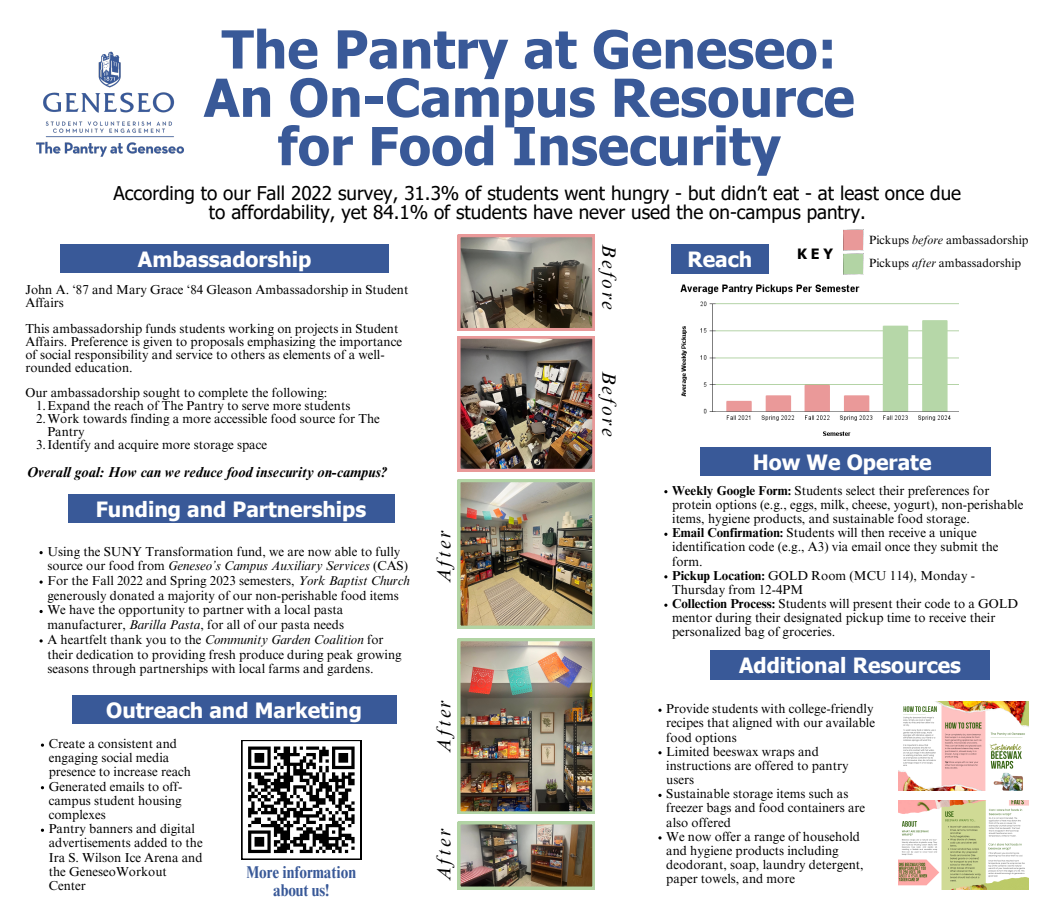
<style>
.page{position:relative;width:1059px;height:908px;background:#fff}
.page>*{position:absolute;margin:0;border:0;box-sizing:border-box;transform-origin:0 0}
.t1{font:700 52.5px/48.3px "Tahoma";color:#395998;text-align:center}
.t2{font:700 21px "Tahoma";color:#fff}
.t3{font:italic 19.63px "Times NRMT Pro";letter-spacing:.12em;color:#000}
.t4{font:18.9px/19.2px "Tahoma";color:#000;text-align:center}
.t5{font:700 condensed 17.01px/18.6px "Times NRMT Pro";color:#395998;text-align:center}
.t6{font:italic 700 14.35px "Times NRMT Pro";color:#000}
.t7{font:700 14.21px "Tahoma";color:#000}
.t8{font:12.95px/14.2px "Times NRMT Pro";color:#000}
.t9{font:11.94px "Times NRMT Pro";color:#000}
.s1{font-style:italic}
.s2{font-weight:700}
</style>
<div class="page">
<img style="left:843px;top:230px;width:20px;height:20px">
<img style="left:843px;top:254px;width:20px;height:20px">
<img style="left:898px;top:701px;width:130px;height:89px">
<img style="left:898px;top:800px;width:130px;height:88px">
<img style="left:458px;top:336px;width:136px;height:135px">
<svg style="left:458px;top:234px;width:136px;height:96px;background:#84786c"></svg>
<img style="left:458px;top:479px;width:136px;height:149px">
<img style="left:458px;top:638px;width:136px;height:175px">
<img style="left:458px;top:821px;width:136px;height:67px">
<img style="left:680px;top:284px;width:278px;height:152px">
<svg style="left:241px;top:740px;width:120px;height:119px"></svg>
<img style="left:36px;top:51px;width:148px;height:106px">
<div style="left:710px;top:650px;width:280px;height:29px;background:#395998"></div>
<div style="left:61px;top:244px;width:328px;height:29px;background:#395998"></div>
<div style="left:72px;top:695px;width:324px;height:28px;background:#395998"></div>
<div style="left:68px;top:494px;width:326px;height:29px;background:#395998"></div>
<div style="left:671px;top:244px;width:97px;height:29px;background:#395998"></div>
<div style="left:700px;top:447px;width:290px;height:29px;background:#395998"></div>
<p class="t1" style="left:204px;top:23px;width:652px">The Pantry at Geneseo:<br>An On-Campus Resource for Food Insecurity</p>
<h6 class="t4" style="left:113px;top:182px;width:849px">According to our Fall 2022 survey, 31.3% of students went hungry - but didn’t eat - at least once due to affordability, yet 84.1% of students have never used the on-campus pantry.</h6>
<p class="t2" style="left:138px;top:246px;width:175px">Ambassadorship</p>
<h2 class="t8" style="left:25px;top:285px;width:384px;line-height:12.9px">John A. ‘87 and Mary Grace ‘84 Gleason Ambassadorship in Student<br>Affairs</h2>
<h3 class="t8" style="left:25px;top:324px;width:378px;line-height:12.9px">This ambassadorship funds students working on projects in Student Affairs. Preference is given to proposals emphasizing the importance of social responsibility and service to others as elements of a well&shy;rounded education.</h3>
<p class="t8" style="left:25px;top:387px;width:303px">Our ambassadorship sought to complete the following:</p>
<p class="t8" style="left:36px;top:400px;width:316px">1.Expand the reach of The Pantry to serve more students</p>
<p class="t8" style="left:47px;top:414px;width:334px;line-height:12.9px;text-indent:-11px">2.Work towards finding a more accessible food source for The<br>Pantry</p>
<p class="t8" style="left:36px;top:439px;width:232px">3.Identify and acquire more storage space</p>
<p class="t9" style="left:869px;top:235px;width:161px">Pickups <span class="s1">before</span> ambassadorship</p>
<h4 class="t9" style="left:869px;top:258px;width:153px">Pickups <span class="s1">after</span> ambassadorship</h4>
<p class="t3" style="left:616px;top:244px;width:67px;rotate:90deg">Before</p>
<p class="t2" style="left:687px;top:246px;width:66px">Reach</p>
<h3 class="t7" style="left:797px;top:245px;width:37px">KEY</h3>
<p class="t3" style="left:616px;top:371px;width:67px;rotate:90deg">Before</p>
<h2 class="t6" style="left:27px;top:466px;width:361px">Overall goal: How can we reduce food insecurity on-campus?</h2>
<h3 class="t2" style="left:96px;top:496px;width:272px">Funding and Partnerships</h3>
<h2 class="t8" style="left:47px;top:545px;width:362px;line-height:14.7px">Using the SUNY Transformation fund, we are now able to fully source our food from <span class="s1">Geneseo’s Campus Auxiliary Services</span> (CAS)</h2>
<p class="t8" style="left:47px;top:574px;width:364px;line-height:14.7px">For the Fall 2022 and Spring 2023 semesters, <span class="s1">York Baptist Church </span>generously donated a majority of our non-perishable food items</p>
<p class="t8" style="left:47px;top:604px;width:298px;line-height:14.7px">We have the opportunity to partner with a local pasta manufacturer, <span class="s1">Barilla Pasta</span>, for all of our pasta needs</p>
<p class="t8" style="left:47px;top:633px;width:356px;line-height:14.7px">A heartfelt thank you to the <span class="s1">Community Garden Coalition</span> for their dedication to providing fresh produce during peak growing seasons through partnerships with local farms and gardens.</p>
<p class="t2" style="left:106px;top:696px;width:257px">Outreach and Marketing</p>
<p class="t8" style="left:49px;top:737px;width:144px">Create a consistent and engaging social media presence to increase reach</p>
<p class="t8" style="left:49px;top:780px;width:135px;text-align:justify">Generated emails to off&shy;campus student housing complexes</p>
<p class="t8" style="left:49px;top:823px;width:155px">Pantry banners and digital advertisements added to the<br>Ira S. Wilson Ice Arena and the GeneseoWorkout<br>Center</p>
<p class="t5" style="left:246px;top:864px;width:111px">More information about us!</p>
<h2 class="t3" style="left:436px;top:583px;width:54px;rotate:-90deg">After</h2>
<p class="t3" style="left:436px;top:752px;width:54px;rotate:-90deg">After</p>
<p class="t3" style="left:436px;top:881px;width:54px;rotate:-90deg">After</p>
<p class="t2" style="left:752px;top:448px;width:180px">How We Operate</p>
<p class="t8" style="left:672px;top:484px;width:353px"><span class="s2">Weekly Google Form:</span> Students select their preferences for protein options (e.g., eggs, milk, cheese, yogurt), non-perishable items, hygiene products, and sustainable food storage.</p>
<p class="t8" style="left:672px;top:527px;width:328px"><span class="s2">Email Confirmation:</span> Students will then receive a unique identification code (e.g., A3) via email once they submit the form.</p>
<p class="t8" style="left:672px;top:569px;width:304px"><span class="s2">Pickup Location:</span> GOLD Room (MCU 114), Monday -<br>Thursday from 12-4PM</p>
<p class="t8" style="left:672px;top:598px;width:347px"><span class="s2">Collection Process:</span> Students will present their code to a GOLD mentor during their designated pickup time to receive their personalized bag of groceries.</p>
<p class="t2" style="left:739px;top:652px;width:223px">Additional Resources</p>
<h3 class="t8" style="left:666px;top:703px;width:210px">Provide students with college-friendly recipes that aligned with our available food options</h3>
<h3 class="t8" style="left:666px;top:745px;width:184px">Limited beeswax wraps and instructions are offered to pantry users</h3>
<h2 class="t8" style="left:666px;top:788px;width:200px">Sustainable storage items such as freezer bags and food containers are also offered</h2>
<h5 class="t8" style="left:666px;top:830px;width:199px">We now offer a range of household and hygiene products including deodorant, soap, laundry detergent, paper towels, and more</h5>
</div>
